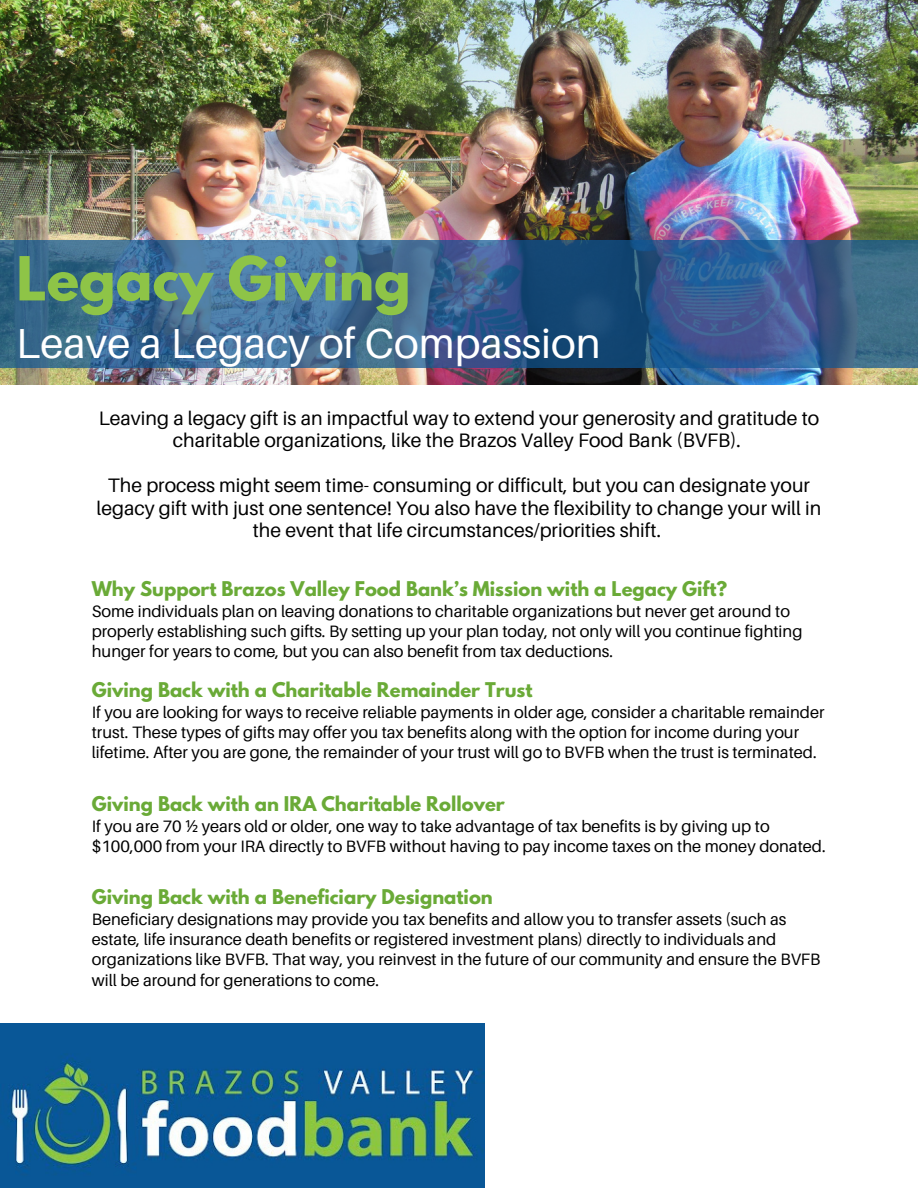
<style>
.page{position:relative;width:918px;height:1188px;background:#fff}
.page>*{position:absolute;margin:0;border:0;box-sizing:border-box;transform-origin:0 0}
.t1{font:700 53.85px "League Spartan";color:#8ec447}
.t2{font:42px "Aileron";color:#fff}
.t3{font:19.5px/22.5px "Aileron";color:#000;text-align:center}
.t4{font:700 18px "League Spartan";color:#6aaa37}
.t5{font:16.5px/20.2px "Aileron";color:#000}
.s1{font-family:"Noto Sans"}
</style>
<div class="page">
<img style="left:0;top:0;width:918px;height:385px">
<svg style="left:0;top:240px;width:918px;height:128px"></svg>
<img style="left:0;top:1023px;width:485px;height:165px">
<h2 class="t1" style="left:16px;top:252px;width:396px">Legacy Giving</h2>
<h4 class="t2" style="left:16px;top:317px;width:586px">Leave a Legacy of Compassion</h4>
<h3 class="t3" style="left:99px;top:406px;width:722px">Leaving a legacy gift is an impactful way to extend your generosity and gratitude to charitable organizations, like the Brazos Valley Food Bank (BVFB).</h3>
<p class="t3" style="left:97px;top:474px;width:726px">The process might seem time- consuming or difficult, but you can designate your legacy gift with just one sentence! You also have the flexibility to change your will in the event that life circumstances/priorities shift.</p>
<h3 class="t4" style="left:92px;top:580px;width:637px">Why Support Brazos Valley Food Bank’s Mission with a Legacy Gift?</h3>
<h4 class="t5" style="left:92px;top:600px;width:712px">Some individuals plan on leaving donations to charitable organizations but never get around to properly establishing such gifts. By setting up your plan today, not only will you continue fighting hunger for years to come, but you can also benefit from tax deductions.</h4>
<h3 class="t4" style="left:92px;top:681px;width:442px">Giving Back with a Charitable Remainder Trust</h3>
<p class="t5" style="left:92px;top:702px;width:734px">If you are looking for ways to receive reliable payments in older age, consider a charitable remainder trust. These types of gifts may offer you tax benefits along with the option for income during your lifetime. After you are gone, the remainder of your trust will go to BVFB when the trust is terminated.</p>
<h3 class="t4" style="left:92px;top:795px;width:415px">Giving Back with an IRA Charitable Rollover</h3>
<p class="t5" style="left:92px;top:815px;width:735px">If you are 70 <span class="s1">½</span> years old or older, one way to take advantage of tax benefits is by giving up to $100,000 from your IRA directly to BVFB without having to pay income taxes on the money donated.</p>
<p class="t4" style="left:92px;top:888px;width:403px">Giving Back with a Beneficiary Designation</p>
<p class="t5" style="left:92px;top:909px;width:730px">Beneficiary designations may provide you tax benefits and allow you to transfer assets (such as estate, life insurance death benefits or registered investment plans) directly to individuals and organizations like BVFB. That way, you reinvest in the future of our community and ensure the BVFB will be around for generations to come.</p>
</div>
